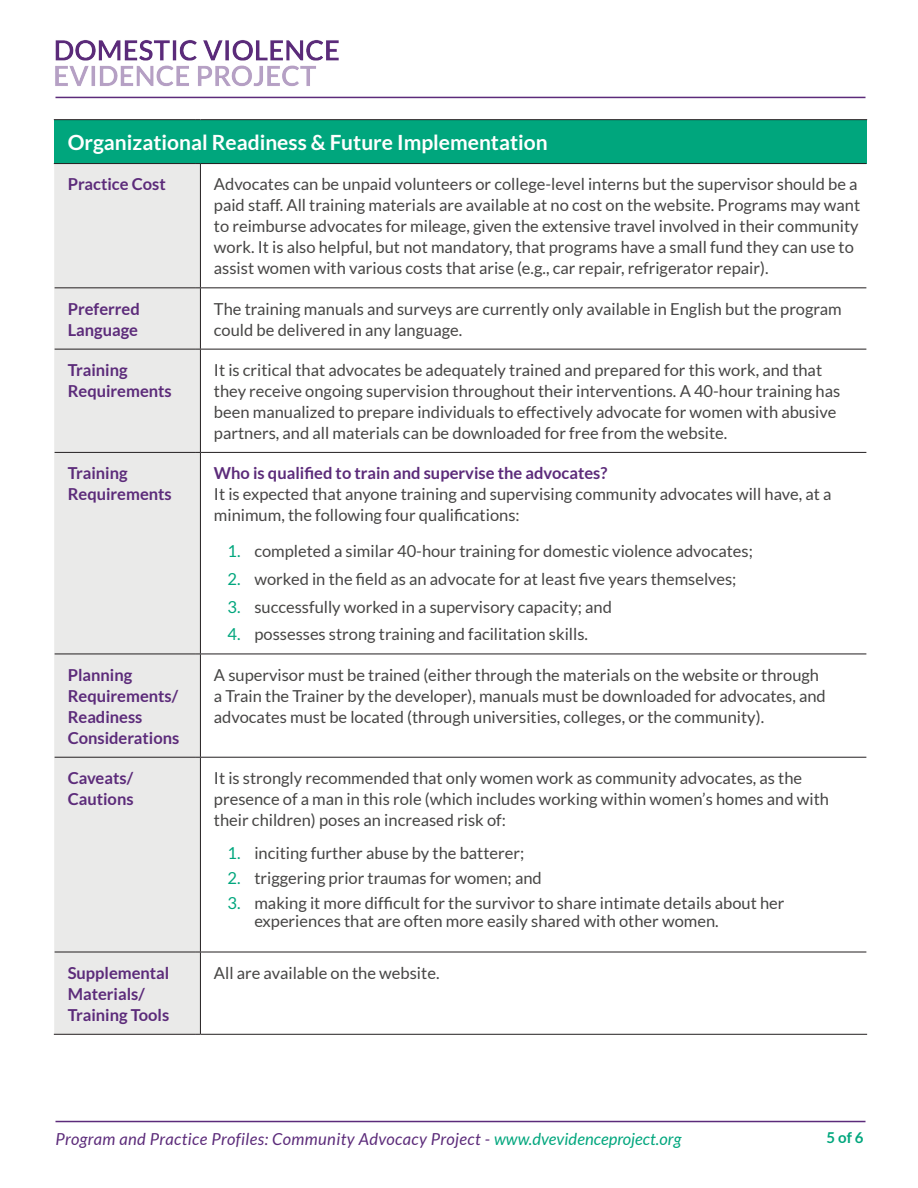
<style>
.page{position:relative;width:918px;height:1188px;background:#fff}
.page>*{position:absolute;margin:0;border:0;box-sizing:border-box;transform-origin:0 0}
.Paragraph_Style_1{font:700 21px "Lato";color:#fff}
.t1{font:16.5px/21px "Lato";color:#464544}
.Paragraph_Style_1-2{font:700 16.5px/21px "Lato";color:#5c2b7a}
.t2{font:italic 16.5px "Lato";letter-spacing:.025em;color:#5c2b7a}
.t3{font:700 15px "Lato";color:#00a67d}
.s1{color:#00a67d}
</style>
<div class="page">
<hr style="left:56px;top:1121px;width:810px;height:1px;background:#5c2b7a">
<hr style="left:56px;top:97px;width:810px;height:1px;background:#5c2b7a">
<img style="left:55px;top:40px;width:284px;height:46px">
<div style="left:54px;top:120px;width:813px;height:44px;background:#00a67d"></div>
<div style="left:54px;top:164px;width:146px;height:870px;background:#eaeae9"></div>
<hr style="left:55px;top:287px;width:141px;height:1px;background:#231f20">
<hr style="left:200px;top:287px;width:666px;height:1px;background:#231f20">
<hr style="left:55px;top:349px;width:141px;height:1px;background:#231f20">
<hr style="left:200px;top:349px;width:666px;height:1px;background:#231f20">
<hr style="left:55px;top:654px;width:141px;height:1px;background:#231f20">
<hr style="left:200px;top:654px;width:666px;height:1px;background:#231f20">
<hr style="left:55px;top:757px;width:141px;height:1px;background:#231f20">
<hr style="left:200px;top:757px;width:666px;height:1px;background:#231f20">
<hr style="left:55px;top:952px;width:141px;height:1px;background:#231f20">
<hr style="left:200px;top:952px;width:666px;height:1px;background:#231f20">
<hr style="left:200px;top:1034px;width:667px;height:1px;background:#231f20">
<hr style="left:55px;top:452px;width:141px;height:1px;background:#231f20">
<hr style="left:200px;top:452px;width:666px;height:1px;background:#231f20">
<hr style="left:200px;top:164px;width:1px;height:123px;background:#231f20">
<hr style="left:200px;top:288px;width:1px;height:61px;background:#231f20">
<hr style="left:200px;top:349px;width:1px;height:103px;background:#231f20">
<hr style="left:200px;top:453px;width:1px;height:201px;background:#231f20">
<hr style="left:200px;top:654px;width:1px;height:103px;background:#231f20">
<hr style="left:200px;top:758px;width:1px;height:194px;background:#231f20">
<hr style="left:200px;top:952px;width:1px;height:82px;background:#231f20">
<hr style="left:54px;top:1034px;width:142px;height:1px;background:#231f20">
<hr style="left:54px;top:119px;width:142px;height:1px;background:#231f20">
<hr style="left:200px;top:119px;width:667px;height:1px;background:#231f20">
<hr style="left:54px;top:163px;width:142px;height:1px;background:#231f20">
<hr style="left:200px;top:163px;width:666px;height:1px;background:#231f20">
<p class="Paragraph_Style_1" style="left:68px;top:130px;width:482px">Organizational Readiness &amp; Future Implementation</p>
<p class="Paragraph_Style_1-2" style="left:68px;top:174px;width:100px">Practice Cost</p>
<p class="t1" style="left:214px;top:174px;width:648px">Advocates can be unpaid volunteers or college-level interns but the supervisor should be a paid staff. All training materials are available at no cost on the website. Programs may want to reimburse advocates for mileage, given the extensive travel involved in their community work. It is also helpful, but not mandatory, that programs have a small fund they can use to assist women with various costs that arise (e.g., car repair, refrigerator repair).</p>
<p class="Paragraph_Style_1-2" style="left:68px;top:298px;width:74px">Preferred<br>Language</p>
<p class="t1" style="left:214px;top:298px;width:629px">The training manuals and surveys are currently only available in English but the program could be delivered in any language.</p>
<p class="Paragraph_Style_1-2" style="left:68px;top:359px;width:106px">Training<br>Requirements</p>
<p class="t1" style="left:214px;top:359px;width:628px">It is critical that advocates be adequately trained and prepared for this work, and that they receive ongoing supervision throughout their interventions. A 40-hour training has been manualized to prepare individuals to effectively advocate for women with abusive partners, and all materials can be downloaded for free from the website.</p>
<p class="Paragraph_Style_1-2" style="left:68px;top:462px;width:106px">Training<br>Requirements</p>
<p class="Paragraph_Style_1-2" style="left:214px;top:462px;width:395px">Who is qualified to train and supervise the advocates?</p>
<p class="t1" style="left:214px;top:484px;width:619px">It is expected that anyone training and supervising community advocates will have, at a minimum, the following four qualifications:</p>
<p class="t1" style="left:227px;top:541px;width:527px"><span class="s1">1.</span> completed a similar 40-hour training for domestic violence advocates;</p>
<p class="t1" style="left:227px;top:568px;width:511px"><span class="s1">2.</span> worked in the field as an advocate for at least five years themselves;</p>
<p class="t1" style="left:227px;top:596px;width:386px"><span class="s1">3.</span> successfully worked in a supervisory capacity; and</p>
<p class="t1" style="left:227px;top:624px;width:362px"><span class="s1">4.</span> possesses strong training and facilitation skills.</p>
<p class="Paragraph_Style_1-2" style="left:68px;top:664px;width:112px">Planning<br>Requirements/</p>
<p class="Paragraph_Style_1-2" style="left:68px;top:706px;width:113px">Readiness<br>Considerations</p>
<p class="t1" style="left:214px;top:664px;width:613px">A supervisor must be trained (either through the materials on the website or through a Train the Trainer by the developer), manuals must be downloaded for advocates, and advocates must be located (through universities, colleges, or the community).</p>
<p class="Paragraph_Style_1-2" style="left:68px;top:767px;width:67px">Caveats/<br>Cautions</p>
<p class="t1" style="left:214px;top:767px;width:617px">It is strongly recommended that only women work as community advocates, as the presence of a man in this role (which includes working within women’s homes and with their children) poses an increased risk of:</p>
<p class="t1" style="left:227px;top:842px;width:298px"><span class="s1">1.</span> inciting further abuse by the batterer;</p>
<p class="t1" style="left:227px;top:867px;width:316px"><span class="s1">2.</span> triggering prior traumas for women; and</p>
<p class="t1" style="left:254px;top:893px;width:532px;line-height:18px;text-indent:-27px"><span class="s1">3.</span> making it more difficult for the survivor to share intimate details about her experiences that are often more easily shared with other women.</p>
<p class="Paragraph_Style_1-2" style="left:68px;top:962px;width:103px">Supplemental</p>
<p class="Paragraph_Style_1-2" style="left:68px;top:983px;width:79px">Materials/</p>
<p class="Paragraph_Style_1-2" style="left:68px;top:1004px;width:103px">Training Tools</p>
<p class="t1" style="left:214px;top:962px;width:227px">All are available on the website.</p>
<p class="t2" style="left:56px;top:1130px;width:627px">Program and Practice Profiles: Community Advocacy Project - <span class="s1">www.dvevidenceproject.org</span></p>
<p class="t3" style="left:827px;top:1129px;width:38px">5 of 6</p>
</div>
